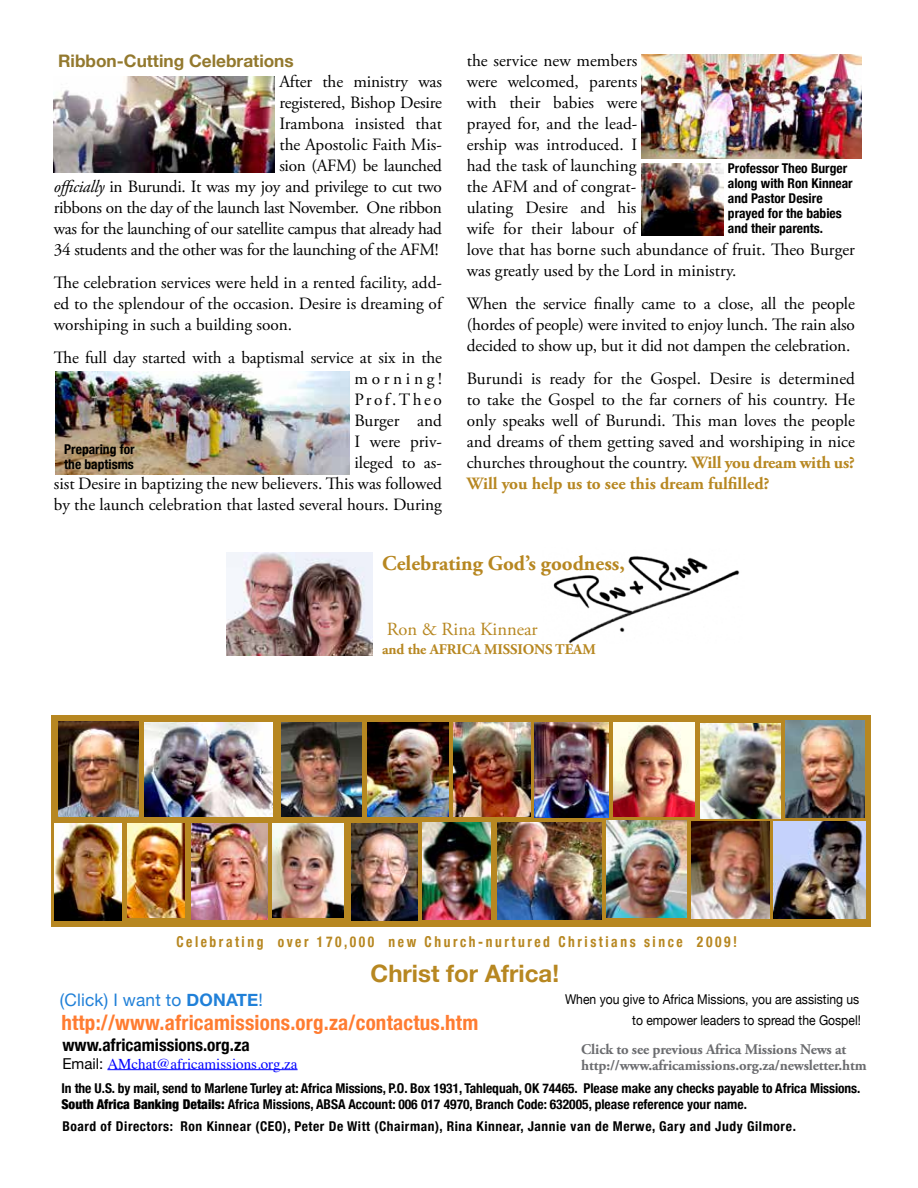
<style>
.page{position:relative;width:918px;height:1188px;background:#fff}
.page>*{position:absolute;margin:0;border:0;box-sizing:border-box;transform-origin:0 0}
.t1{font:700 24px "Helvetica Neue";color:#b78721}
.t2{font:700 condensed 21px "Helvetica Neue";letter-spacing:.01em;color:#ff7c31}
.t3{font:700 21px "Adobe Garamond Pro";color:#b78721}
.t4{font:18.45px "Adobe Garamond Pro";color:#b78721}
.t5{font:17.25px/21px "Adobe Garamond Pro";color:#000;text-align:justify}
.t6{font:17.25px/21px "Adobe Garamond Pro";letter-spacing:-.02em;color:#000;text-align:right}
.t7{font:700 17.25px "Helvetica Neue";color:#93792e}
.t8{font:700 condensed 17.25px "Helvetica Neue";color:#000}
.t9{font:17.25px "Helvetica Neue";letter-spacing:.01em;color:#2080d8}
.t10{font:700 condensed 15px "Helvetica Neue";letter-spacing:.19em;color:#b78721;scale:.9 1}
.t11{font:15px "Times";color:#00f}
.t12{font:700 14.7px/16.5px "Adobe Garamond Pro";letter-spacing:-.01em;color:#6b6c6f}
.t13{font:700 14.7px "Adobe Garamond Pro";letter-spacing:-.01em;color:#b78721}
.t14{font:700 condensed 13.5px/15px "Helvetica Neue";color:#000}
.t15{font:700 condensed 13.5px "Helvetica Neue";letter-spacing:.04em;color:#000}
.t16{font:13.5px/21px "Helvetica Neue";color:#000;text-align:right;scale:.9 1}
.s1{font-style:italic}
.s2{font-weight:700;color:#b78721}
.s3{font-weight:700}
.s4{font-family:"Helvetica Neue";color:#000}
.s5{font-weight:900}
</style>
<div class="page">
<div style="left:51px;top:715px;width:820px;height:211px;background:#b78721"></div>
<hr style="left:107px;top:1069px;width:191px;height:1px;background:#00f">
<img style="left:553px;top:556px;width:187px;height:87px">
<img style="left:535px;top:723px;width:74px;height:94px">
<img style="left:281px;top:722px;width:81px;height:95px">
<img style="left:368px;top:722px;width:80px;height:95px">
<img style="left:127px;top:824px;width:57px;height:94px">
<img style="left:454px;top:722px;width:76px;height:94px">
<img style="left:423px;top:822px;width:68px;height:97px">
<img style="left:497px;top:822px;width:105px;height:97px">
<img style="left:774px;top:822px;width:92px;height:97px">
<img style="left:59px;top:722px;width:79px;height:95px">
<img style="left:145px;top:722px;width:127px;height:95px">
<img style="left:54px;top:824px;width:68px;height:97px">
<img style="left:701px;top:723px;width:80px;height:95px">
<img style="left:786px;top:721px;width:79px;height:97px">
<img style="left:607px;top:821px;width:80px;height:97px">
<img style="left:351px;top:824px;width:66px;height:97px">
<img style="left:691px;top:822px;width:79px;height:97px">
<img style="left:226px;top:552px;width:147px;height:103px">
<img style="left:272px;top:823px;width:71px;height:95px">
<img style="left:613px;top:723px;width:82px;height:93px">
<img style="left:54px;top:77px;width:220px;height:95px">
<img style="left:55px;top:372px;width:295px;height:102px">
<img style="left:641px;top:54px;width:221px;height:105px">
<img style="left:642px;top:163px;width:82px;height:72px">
<img style="left:192px;top:824px;width:75px;height:95px">
<p class="t7" style="left:58px;top:47px;width:237px">Ribbon-Cutting Celebrations</p>
<p class="t6" style="left:54px;top:72px;width:390px">After the ministry was<br>registered, Bishop Desire<br>Irambona insisted that<br>the Apostolic Faith Mis-<br>sion (AFM) be launched<br><span class="s1">officially</span> in Burundi. It was my joy and privilege to cut two ribbons on the day of the launch last November. One ribbon was for the launching of our satellite campus that already had 34 students and the other was for the launching of the AFM!</p>
<p class="t5" style="left:54px;top:273px;width:390px">The celebration services were held in a rented facility, add&shy;ed to the splendour of the occasion. Desire is dreaming of worshiping in such a building soon.</p>
<p class="t5" style="left:54px;top:348px;width:390px;text-align:right">The full day started with a baptismal service at six in the morning!<br>Prof.Theo<br>Burger and<br>I were priv-<br>ileged to as-<br>sist Desire in baptizing the new believers. This was followed by the launch celebration that lasted several hours. During</p>
<p class="t14" style="left:64px;top:441px;width:72px">Preparing for the baptisms</p>
<p class="t5" style="left:467px;top:51px;width:390px;text-align:left">the service new members<br>were welcomed, parents<br>with their babies were<br>prayed for, and the lead-<br>ership was introduced. I<br>had the task of launching<br>the AFM and of congrat-<br>ulating Desire and his<br>wife for their labour of<br>love that has borne such abundance of fruit. Theo Burger was greatly used by the Lord in ministry.</p>
<p class="t5" style="left:467px;top:294px;width:390px">When the service finally came to a close, all the people (hordes of people) were invited to enjoy lunch. The rain also decided to show up, but it did not dampen the celebration.</p>
<p class="t5" style="left:467px;top:369px;width:390px">Burundi is ready for the Gospel. Desire is determined to take the Gospel to the far corners of his country. He only speaks well of Burundi. This man loves the people and dreams of them getting saved and worshiping in nice churches throughout the country. <span class="s2">Will you dream with us?<br>Will you help us to see this dream fulfilled?</span></p>
<p class="t14" style="left:728px;top:160px;width:126px">Professor Theo Burger along with Ron Kinnear and Pastor Desire prayed for the babies and their parents.</p>
<p class="t3" style="left:382px;top:551px;width:244px">Celebrating God’s goodness,</p>
<p class="t4" style="left:387px;top:618px;width:152px">Ron &amp; Rina Kinnear</p>
<p class="t13" style="left:382px;top:641px;width:215px">and the AFRICA MISSIONS TEAM</p>
<p class="t10" style="left:176px;top:930px;width:625px">Celebrating over 170,000 new Church-nurtured Christians since 2009!</p>
<h1 class="t1" style="left:371px;top:954px;width:190px">Christ for Africa!</h1>
<p class="t9" style="left:60px;top:988px;width:205px">(Click) I want to <span class="s3">DONATE</span>!</p>
<p class="t2" style="left:61px;top:1005px;width:418px">http://www.africamissions.org.za/contactus.htm</p>
<p class="t8" style="left:62px;top:1030px;width:189px">www.africamissions.org.za</p>
<p class="t11" style="left:62px;top:1049px;width:237px"><span class="s4">Email:</span> AMchat@africamissions.org.za</p>
<p class="t16" style="left:565px;top:989px;width:330px">When you give to Africa Missions, you are assisting us to empower leaders to spread the Gospel!</p>
<p class="t12" style="left:581px;top:1041px;width:287px">Click to see previous Africa Missions News at http://www.africamissions.org.za/newsletter.htm</p>
<p class="t14" style="left:61px;top:1079px;width:801px;line-height:16.5px">In the U.S. by mail, send to Marlene Turley at: Africa Missions, P.O. Box 1931, Tahlequah, OK 74465. Please make any checks payable to Africa Missions.<br><span class="s5">South Africa Banking Details:</span> Africa Missions, ABSA Account: 006 017 4970, Branch Code: 632005, please reference your name.</p>
<p class="t15" style="left:62px;top:1115px;width:735px">Board of Directors: Ron Kinnear (CEO), Peter De Witt (Chairman), Rina Kinnear, Jannie van de Merwe, Gary and Judy Gilmore.</p>
</div>
